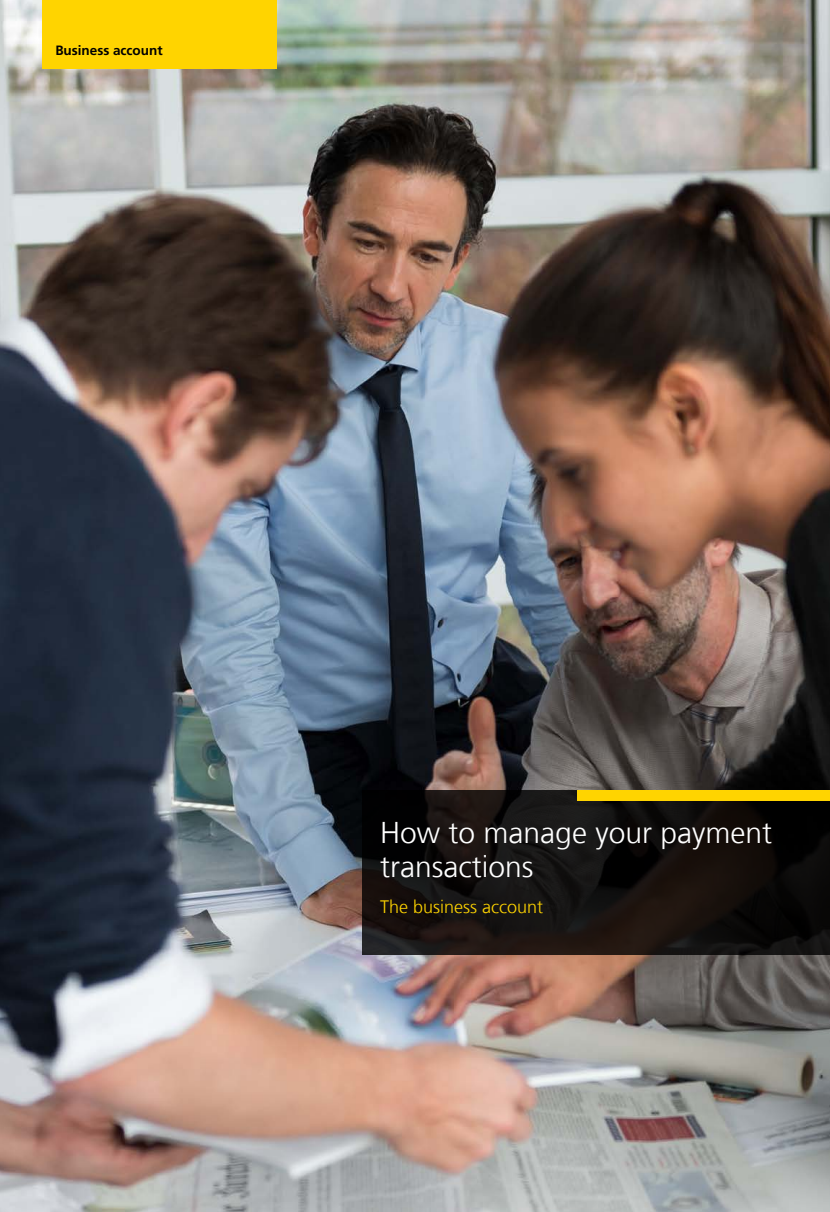
<style>
.page{position:relative;width:830px;height:1212px;background:#fff}
.page>*{position:absolute;margin:0;border:0;box-sizing:border-box;transform-origin:0 0}
.t1{font:300 30px/34px "Frutiger LT Com";color:#fff}
.P_Titelseite{font:300 18px "Frutiger LT Com";color:#ffd400}
.t2{font:700 13.5px "Frutiger LT Com";color:#000}
</style>
<div class="page">
<img style="left:0;top:0;width:829px;height:1212px">
<svg style="left:361px;top:791px;width:468px;height:164px;background:#161110"></svg>
<div style="left:577px;top:791px;width:252px;height:10px;background:#ffd400"></div>
<div style="left:43px;top:0;width:233px;height:68px;background:#ffd400"></div>
<p class="t2" style="left:55px;top:43px;width:109px">Business account</p>
<h1 class="t1" style="left:380px;top:815px;width:393px">How to manage your payment transactions</h1>
<p class="P_Titelseite" style="left:380px;top:896px;width:165px">The business account</p>
</div>
